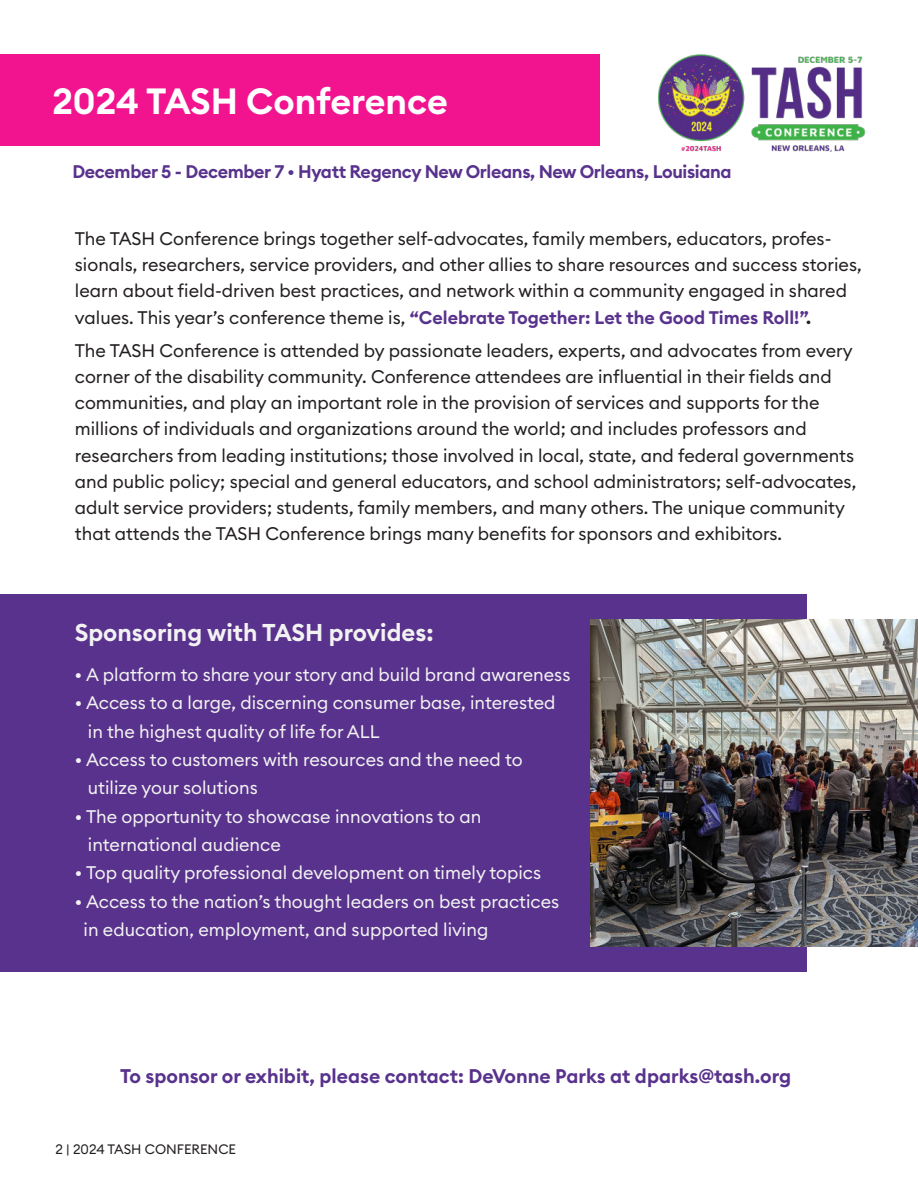
<style>
.page{position:relative;width:918px;height:1188px;background:#fff}
.page>*{position:absolute;margin:0;border:0;box-sizing:border-box;transform-origin:0 0}
.t1{font:600 36px "Euclid Circular B";color:#fff}
.t2{font:600 24px "Euclid Circular B";color:#f2f2f2}
.t3{font:600 19.5px "Euclid Circular B";color:#58328c}
.t4{font:18px/26.2px "Euclid Circular B";color:#231f20}
.t5{font:18px/28.3px "Euclid Circular B";color:#f2f2f2}
.t6{font:600 18px "Euclid Circular B";letter-spacing:-.02em;color:#58328c}
.t7{font:13.5px "Euclid Circular B";color:#231f20}
.s1{font-weight:600;color:#58328c}
.s2{font-weight:600}
</style>
<div class="page">
<div style="left:0;top:594px;width:807px;height:378px;background:#58328c"></div>
<div style="left:0;top:54px;width:599px;height:91px;background:#f2138e"></div>
<img style="left:590px;top:620px;width:328px;height:326px">
<img style="left:658px;top:54px;width:208px;height:98px">
<h1 class="t1" style="left:52px;top:85px;width:397px">2024 TASH Conference</h1>
<p class="t6" style="left:72px;top:160px;width:661px">December 5 - December 7 • Hyatt Regency New Orleans, New Orleans, Louisiana</p>
<p class="t4" style="left:75px;top:226px;width:788px">The TASH Conference brings together self-advocates, family members, educators, profes&shy;sionals, researchers, service providers, and other allies to share resources and success stories, learn about field-driven best practices, and network within a community engaged in shared values. This year’s conference theme is, <span class="s1">“Celebrate Together: Let the Good Times Roll!”</span><span class="s2">.</span></p>
<p class="t4" style="left:75px;top:337px;width:783px">The TASH Conference is attended by passionate leaders, experts, and advocates from every corner of the disability community. Conference attendees are influential in their fields and communities, and play an important role in the provision of services and supports for the millions of individuals and organizations around the world; and includes professors and researchers from leading institutions; those involved in local, state, and federal governments and public policy; special and general educators, and school administrators; self-advocates, adult service providers; students, family members, and many others. The unique community that attends the TASH Conference brings many benefits for sponsors and exhibitors.</p>
<h2 class="t2" style="left:75px;top:622px;width:360px">Sponsoring with TASH provides:</h2>
<p class="t5" style="left:75px;top:660px;width:497px"><span class="s2">•</span> A platform to share your story and build brand awareness</p>
<p class="t5" style="left:88px;top:690px;width:469px;text-indent:-13px">• Access to a large, discerning consumer base, interested in the highest quality of life for ALL</p>
<p class="t5" style="left:88px;top:745px;width:436px;text-indent:-13px">• Access to customers with resources and the need to utilize your solutions</p>
<p class="t5" style="left:88px;top:802px;width:395px;text-indent:-13px">• The opportunity to showcase innovations to an international audience</p>
<p class="t5" style="left:75px;top:859px;width:468px">• Top quality professional development on timely topics</p>
<p class="t5" style="left:84px;top:888px;width:477px;text-indent:-9px">• Access to the nation’s thought leaders on best practices in education, employment, and supported living</p>
<p class="t3" style="left:120px;top:1068px;width:672px">To sponsor or exhibit, please contact: DeVonne Parks at dparks@tash.org</p>
<p class="t7" style="left:56px;top:1144px;width:182px">2 | 2024 TASH CONFERENCE</p>
</div>
